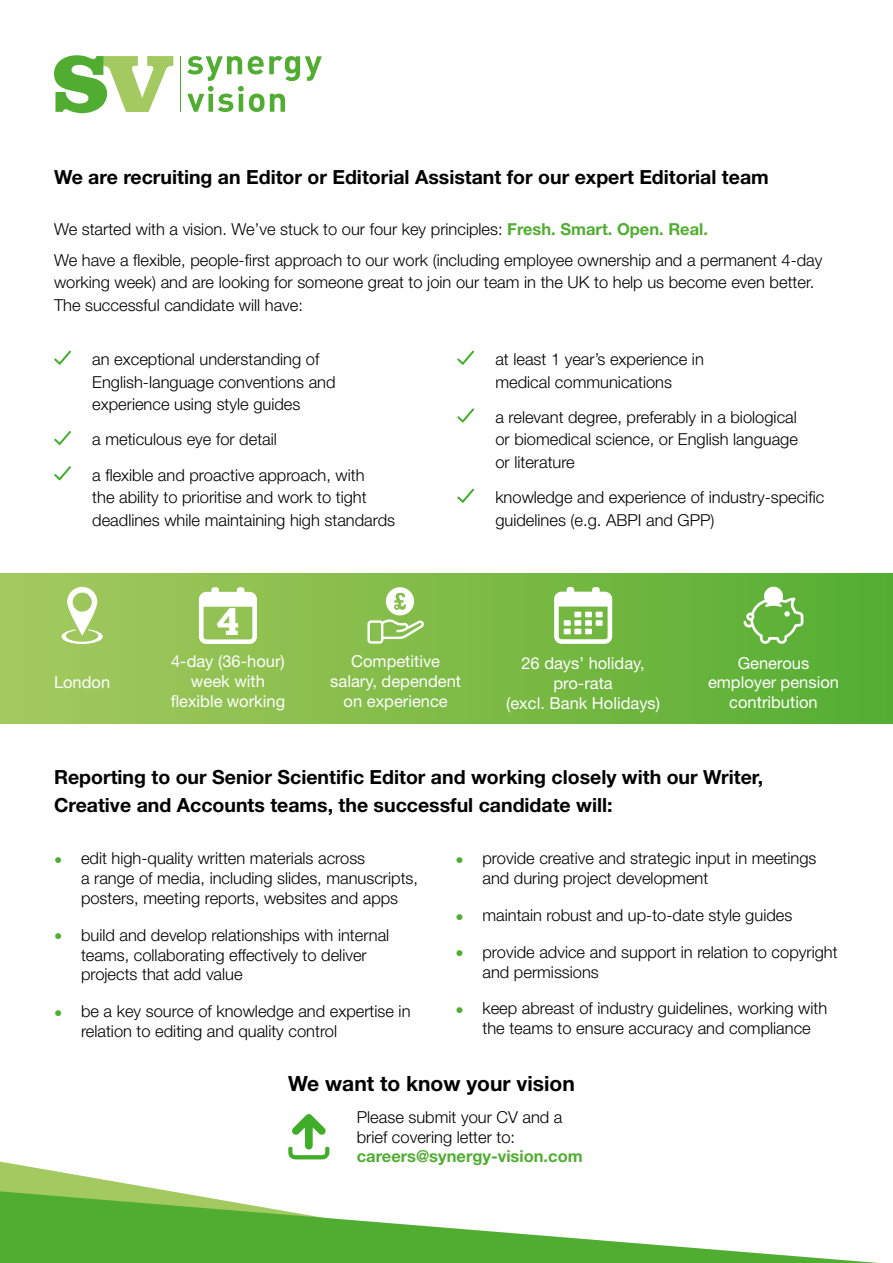
<style>
.page{position:relative;width:893px;height:1263px;background:#fff}
.page>*{position:absolute;margin:0;border:0;box-sizing:border-box;transform-origin:0 0}
.t1{font:700 36px "Rockwell";color:#fff}
.t2{font:700 21px "Helvetica Neue LT Std";color:#000}
.t3{font:700 19.5px/28.5px "Helvetica Neue LT Std";color:#000}
.t4{font:300 16.5px/19.8px "Helvetica Neue LT Std";color:#000}
.t5{font:16.5px/19.8px "Helvetica Neue LT Std";color:#fff;text-align:center}
.t6{font:700 16.5px "Helvetica Neue LT Std";color:#51ad32}
.s1{font-weight:700;color:#51ad32}
</style>
<div class="page">
<div style="left:0;top:573px;width:893px;height:151px;background:linear-gradient(to right,#a6c95f,#55ad31)"></div>
<svg style="left:54px;top:55px;width:119px;height:58px"></svg>
<hr style="left:180px;top:56px;width:1px;height:56px;background:#51ad32">
<svg style="left:187px;top:56px;width:135px;height:56px"></svg>
<svg style="left:0;top:1161px;width:169px;height:30px"></svg>
<svg style="left:0;top:1191px;width:878px;height:72px"></svg>
<svg style="left:54px;top:350px;width:17px;height:15px"></svg>
<svg style="left:54px;top:431px;width:17px;height:14px"></svg>
<svg style="left:54px;top:466px;width:17px;height:15px"></svg>
<svg style="left:457px;top:350px;width:17px;height:15px"></svg>
<svg style="left:457px;top:408px;width:17px;height:15px"></svg>
<svg style="left:457px;top:488px;width:17px;height:15px"></svg>
<svg style="left:554px;top:587px;width:58px;height:57px"></svg>
<svg style="left:743px;top:587px;width:60px;height:57px"></svg>
<svg style="left:62px;top:587px;width:41px;height:57px"></svg>
<svg style="left:199px;top:587px;width:58px;height:57px"></svg>
<svg style="left:367px;top:587px;width:57px;height:57px"></svg>
<svg style="left:288px;top:1114px;width:42px;height:45px"></svg>
<p class="t3" style="left:54px;top:162px;width:716px">We are recruiting an Editor or Editorial Assistant for our expert Editorial team</p>
<p class="t4" style="left:54px;top:213px;width:770px;line-height:31px">We started with a vision. We’ve stuck to our four key principles: <span class="s1">Fresh. Smart. Open. Real.<br></span>We have a flexible, people-first approach to our work (including employee ownership and a permanent 4-day</p>
<p class="t4" style="left:54px;top:271px;width:762px;line-height:22.5px">working week) and are looking for someone great to join our team in the UK to help us become even better.<br>The successful candidate will have:</p>
<p class="t4" style="left:92px;top:348px;width:245px;line-height:22.5px">an exceptional understanding of<br>English-language conventions and experience using style guides</p>
<p class="t4" style="left:92px;top:421px;width:274px;line-height:35.2px">a meticulous eye for detail<br>a flexible and proactive approach, with</p>
<p class="t4" style="left:92px;top:486px;width:304px;line-height:22.5px">the ability to prioritise and work to tight deadlines while maintaining high standards</p>
<p class="t5" style="left:54px;top:672px;width:58px">London</p>
<h1 class="t1" style="left:217px;top:599px;width:24px">4</h1>
<p class="t5" style="left:171px;top:651px;width:116px">4-day (36-hour) week with flexible working</p>
<p class="t5" style="left:330px;top:651px;width:132px">Competitive salary, dependent on experience</p>
<p class="t4" style="left:495px;top:348px;width:210px;line-height:22.5px">at least 1 year’s experience in medical communications</p>
<p class="t4" style="left:495px;top:405px;width:304px;line-height:22.5px;text-align:justify">a relevant degree, preferably in a biological or biomedical science, or English language or literature</p>
<p class="t4" style="left:495px;top:486px;width:330px;line-height:22.5px">knowledge and experience of industry-specific guidelines (e.g. ABPI and GPP)</p>
<p class="t5" style="left:506px;top:653px;width:155px">26 days’ holiday, pro-rata<br>(excl. Bank Holidays)</p>
<p class="t5" style="left:708px;top:653px;width:132px">Generous employer pension contribution</p>
<p class="t3" style="left:54px;top:762px;width:711px">Reporting to our Senior Scientific Editor and working closely with our Writer,<br>Creative and Accounts teams, the successful candidate will:</p>
<p class="t4" style="left:81px;top:848px;width:339px;text-indent:-27px"><span class="s1">•</span> edit high-quality written materials across<br>a range of media, including slides, manuscripts, posters, meeting reports, websites and apps</p>
<p class="t4" style="left:81px;top:925px;width:310px;text-indent:-27px"><span class="s1">•</span> build and develop relationships with internal teams, collaborating effectively to deliver projects that add value</p>
<p class="t4" style="left:81px;top:1001px;width:331px;text-indent:-27px"><span class="s1">•</span> be a key source of knowledge and expertise in relation to editing and quality control</p>
<p class="t4" style="left:482px;top:848px;width:336px;text-indent:-27px"><span class="s1">•</span> provide creative and strategic input in meetings and during project development</p>
<p class="t4" style="left:455px;top:905px;width:338px"><span class="s1">•</span> maintain robust and up-to-date style guides</p>
<p class="t4" style="left:482px;top:942px;width:357px;text-indent:-27px"><span class="s1">•</span> provide advice and support in relation to copyright and permissions</p>
<p class="t4" style="left:482px;top:998px;width:346px;text-indent:-27px"><span class="s1">•</span> keep abreast of industry guidelines, working with the teams to ensure accuracy and compliance</p>
<p class="t2" style="left:288px;top:1070px;width:288px">We want to know your vision</p>
<p class="t4" style="left:357px;top:1107px;width:207px">Please submit your CV and a brief covering letter to:</p>
<p class="t6" style="left:357px;top:1146px;width:227px">careers@synergy-vision.com</p>
</div>
